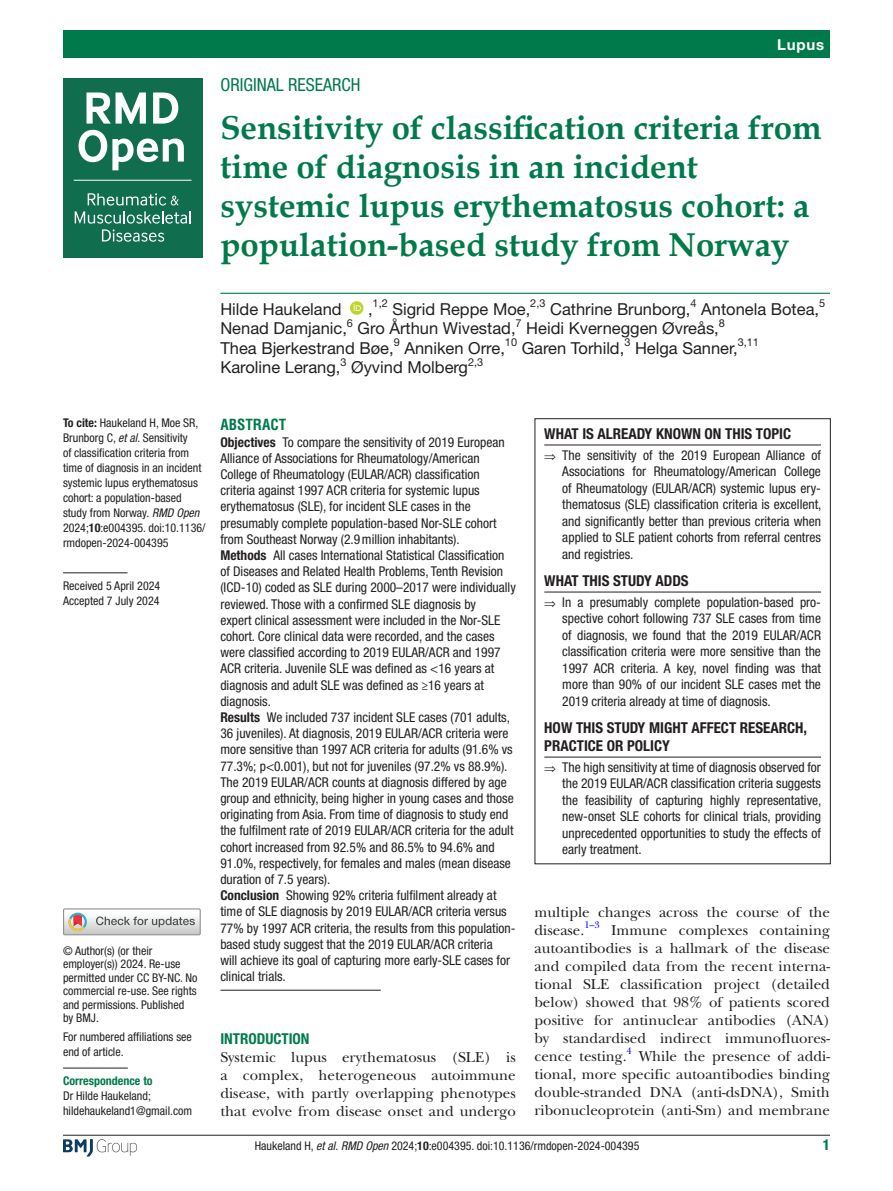
<style>
.page{position:relative;width:893px;height:1191px;background:#fff}
.page>*{position:absolute;margin:0;border:0;box-sizing:border-box;transform-origin:0 0}
.t1{font:700 33px/39px "Book Antiqua";color:#007a4b}
.t2{font:condensed 18px "Helvetica Neue LT Std";color:#007a4b}
.t3{font:16.5px/19.5px "Helvetica Neue LT Std";color:#231f20}
.t4{font:15px/18px "New Baskerville";color:#231f20;text-align:justify}
.t5{font:700 condensed 15px/18px "Helvetica Neue LT Std";color:#231f20}
.t6{font:700 condensed 15px "Helvetica Neue LT Std";color:#007a4b}
.t7{font:700 condensed 15px "Helvetica";color:#007a4b}
.t8{font:700 15px "Helvetica Neue LT Std";letter-spacing:.055em;color:#fff}
.t9{font:condensed 13.5px/16.2px "Helvetica Neue LT Std";color:#231f20;text-align:justify}
.t10{font:condensed 12px/15px "Helvetica Neue LT Std";color:#231f20}
.t11{font:700 condensed 12px "Helvetica Neue LT Std";color:#007a4b}
.t12{font:9.9px "New Baskerville";color:#00f}
.s1{font-weight:700}
.s2{font-style:italic}
</style>
<div class="page">
<hr style="left:63px;top:1134px;width:767px;height:1px;background:#231f20">
<svg style="left:63px;top:1139px;width:74px;height:17px"></svg>
<hr style="left:220px;top:293px;width:610px;height:1px;background:#007a4b">
<svg style="left:350px;top:301px;width:13px;height:14px"></svg>
<hr style="left:63px;top:572px;width:65px;height:1px;background:#231f20">
<hr style="left:63px;top:1067px;width:65px;height:1px;background:#231f20">
<div style="left:63px;top:908px;width:138px;height:27px;border:1px solid #969090"></div>
<svg style="left:64px;top:909px;width:136px;height:25px"></svg>
<div style="left:63px;top:78px;width:139px;height:179px;background:#106d4e"></div>
<svg style="left:86px;top:92px;width:60px;height:32px"></svg>
<svg style="left:153px;top:92px;width:25px;height:32px"></svg>
<svg style="left:79px;top:130px;width:105px;height:40px"></svg>
<hr style="left:74px;top:180px;width:117px;height:1px;background:#fff">
<svg style="left:88px;top:193px;width:91px;height:12px"></svg>
<svg style="left:75px;top:211px;width:116px;height:31px"></svg>
<div style="left:63px;top:31px;width:767px;height:27px;background:#007a4b"></div>
<hr style="left:220px;top:989px;width:161px;height:1px;background:#231f20">
<hr style="left:544px;top:445px;width:277px;height:1px;background:#231f20">
<hr style="left:544px;top:592px;width:277px;height:1px;background:#231f20">
<hr style="left:544px;top:757px;width:277px;height:1px;background:#231f20">
<div style="left:535px;top:418px;width:296px;height:446px;border:1px solid #231f20"></div>
<p class="t8" style="left:777px;top:35px;width:49px">Lupus</p>
<h2 class="t2" style="left:220px;top:74px;width:142px">ORIGINAL RESEARCH</h2>
<h1 class="t1" style="left:220px;top:108px;width:603px">Sensitivity of classification criteria from time of diagnosis in an incident systemic lupus erythematosus cohort: a population-based study from Norway</h1>
<p class="t3" style="left:220px;top:299px;width:123px">Hilde Haukeland</p>
<p class="t3" style="left:220px;top:299px;width:606px;text-indent:148px">,<sup>1,2</sup> Sigrid Reppe Moe,<sup>2,3</sup> Cathrine Brunborg,<sup>4</sup> Antonela Botea,<sup>5<br></sup>Nenad Damjanic,<sup>6</sup> Gro Årthun Wivestad,<sup>7</sup> Heidi Kverneggen Øvreås,<sup>8<br></sup>Thea Bjerkestrand Bøe,<sup>9</sup> Anniken Orre,<sup>10</sup> Garen Torhild,<sup>3</sup> Helga Sanner,<sup>3,11<br></sup>Karoline Lerang,<sup>3</sup> Øyvind Molberg<sup>2,3</sup></p>
<p class="t10" style="left:63px;top:415px;width:144px"><span class="s1">To cite:</span> Haukeland H, Moe SR,<br>Brunborg C, <span class="s2">et al</span>. Sensitivity<br>of classification criteria from time of diagnosis in an incident systemic lupus erythematosus cohort: a population-based study from Norway. <span class="s2">RMD Open<br></span>2024;<span class="s1">10</span>:e004395. doi:10.1136/ rmdopen-2024-004395</p>
<p class="t10" style="left:63px;top:578px;width:99px">Received 5 April 2024<br>Accepted 7 July 2024</p>
<p class="t10" style="left:63px;top:943px;width:136px;line-height:13.5px">© Author(s) (or their employer(s)) 2024. Re-use permitted under CC BY-NC. No commercial re-use. See rights and permissions. Published by BMJ.</p>
<p class="t10" style="left:63px;top:1029px;width:130px">For numbered affiliations see end of article.</p>
<p class="t11" style="left:63px;top:1073px;width:91px">Correspondence to</p>
<p class="t10" style="left:63px;top:1088px;width:131px">Dr Hilde Haukeland; hildehaukeland1@gmail.com</p>
<p class="t7" style="left:220px;top:415px;width:67px">ABSTRACT</p>
<p class="t9" style="left:220px;top:433px;width:297px;text-align:left"><span class="s1">Objectives</span> To compare the sensitivity of 2019 European Alliance of Associations for Rheumatology/American College of Rheumatology (EULAR/ACR) classification criteria against 1997 ACR criteria for systemic lupus erythematosus (SLE), for incident SLE cases in the presumably complete population-based Nor-SLE cohort from Southeast Norway (2.9million inhabitants).<br><span class="s1">Methods</span> All cases International Statistical Classification of Diseases and Related Health Problems, Tenth Revision (ICD-10) coded as SLE during 2000–2017 were individually reviewed. Those with a confirmed SLE diagnosis by<br>expert clinical assessment were included in the Nor-SLE cohort. Core clinical data were recorded, and the cases were classified according to 2019 EULAR/ACR and 1997<br>ACR criteria. Juvenile SLE was defined as &lt;16 years at diagnosis and adult SLE was defined as ≥16 years at diagnosis.<br><span class="s1">Results</span> We included 737 incident SLE cases (701 adults, 36 juveniles). At diagnosis, 2019 EULAR/ACR criteria were more sensitive than 1997 ACR criteria for adults (91.6% vs 77.3%; p&lt;0.001), but not for juveniles (97.2% vs 88.9%).<br>The 2019 EULAR/ACR counts at diagnosis differed by age group and ethnicity, being higher in young cases and those originating from Asia. From time of diagnosis to study end the fulfilment rate of 2019 EULAR/ACR criteria for the adult cohort increased from 92.5% and 86.5% to 94.6% and 91.0%, respectively, for females and males (mean disease duration of 7.5 years).<br><span class="s1">Conclusion</span> Showing 92% criteria fulfilment already at time of SLE diagnosis by 2019 EULAR/ACR criteria versus 77% by 1997 ACR criteria, the results from this population&shy;based study suggest that the 2019 EULAR/ACR criteria<br>will achieve its goal of capturing more early-SLE cases for clinical trials.</p>
<p class="t6" style="left:220px;top:1030px;width:91px">INTRODUCTION</p>
<p class="t4" style="left:220px;top:1048px;width:297px">Systemic lupus erythematosus (SLE) is a complex, heterogeneous autoimmune disease, with partly overlapping phenotypes that evolve from disease onset and undergo</p>
<p class="t5" style="left:544px;top:424px;width:248px">WHAT IS ALREADY KNOWN ON THIS TOPIC</p>
<p class="t9" style="left:562px;top:447px;width:261px;text-indent:-18px">⇒ The sensitivity of the 2019 European Alliance of Associations for Rheumatology/American College of Rheumatology (EULAR/ACR) systemic lupus ery&shy;thematosus (SLE) classification criteria is excellent, and significantly better than previous criteria when applied to SLE patient cohorts from referral centres and registries.</p>
<p class="t5" style="left:544px;top:571px;width:146px">WHAT THIS STUDY ADDS</p>
<p class="t9" style="left:562px;top:594px;width:260px;text-indent:-18px">⇒ In a presumably complete population-based pro&shy;spective cohort following 737 SLE cases from time of diagnosis, we found that the 2019 EULAR/ACR classification criteria were more sensitive than the 1997 ACR criteria. A key, novel finding was that more than 90% of our incident SLE cases met the 2019 criteria already at time of diagnosis.</p>
<p class="t5" style="left:544px;top:718px;width:264px">HOW THIS STUDY MIGHT AFFECT RESEARCH,<br>PRACTICE OR POLICY</p>
<p class="t9" style="left:562px;top:759px;width:261px;text-indent:-18px">⇒ The high sensitivity at time of diagnosis observed for the 2019 EULAR/ACR classification criteria suggests the feasibility of capturing highly representative, new-onset SLE cohorts for clinical trials, providing unprecedented opportunities to study the effects of early treatment.</p>
<p class="t4" style="left:535px;top:903px;width:297px">multiple changes across the course of the disease.<sup>1–3</sup></p>
<p class="t4" style="left:535px;top:921px;width:297px;text-indent:76px">Immune complexes containing autoantibodies is a hallmark of the disease and compiled data from the recent interna&shy;tional SLE classification project (detailed below) showed that 98% of patients scored positive for antinuclear antibodies (ANA) by standardised indirect immunofluores&shy;cence testing.</p>
<p class="t12" style="left:627px;top:1045px;width:7px">4</p>
<p class="t4" style="left:535px;top:1047px;width:297px;text-indent:104px">While the presence of addi&shy;tional, more specific autoantibodies binding double-stranded DNA (anti-dsDNA), Smith ribonucleoprotein (anti-Sm) and membrane</p>
<p class="t10" style="left:255px;top:1138px;width:386px">Haukeland H, <span class="s2">et al</span>. <span class="s2">RMD Open</span> 2024;<span class="s1">10</span>:e004395. doi:10.1136/rmdopen-2024-004395</p>
<p class="t6" style="left:823px;top:1135px;width:9px">1</p>
</div>
